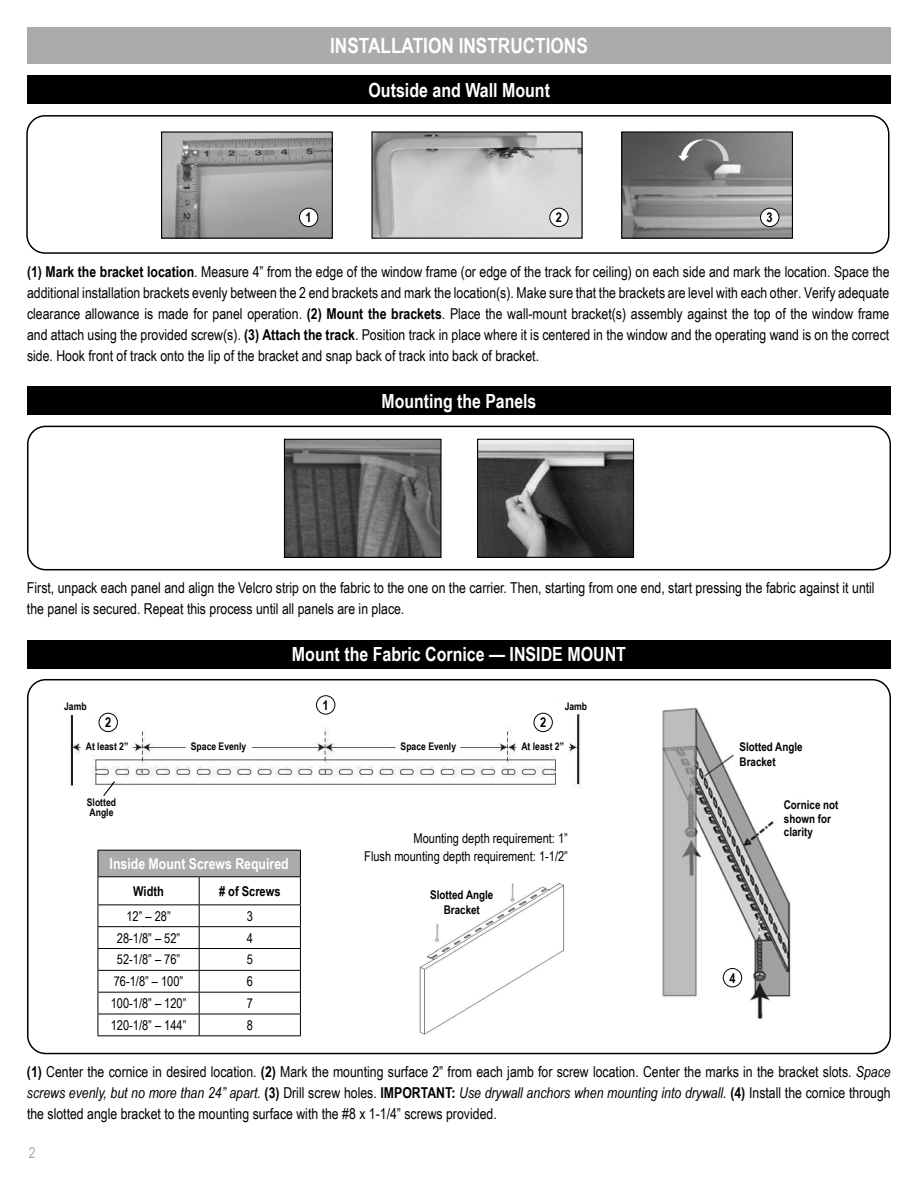
<style>
.page{position:relative;width:918px;height:1188px;background:#fff}
.page>*{position:absolute;margin:0;border:0;box-sizing:border-box;transform-origin:0 0}
.t1{font:700 21px "Arial Narrow";color:#fff}
.t2{font:700 19.5px "Arial Narrow";color:#fff}
.t3{font:15px/21px "Arial Narrow";color:#000;text-align:justify}
.t4{font:700 15px "Arial Narrow";color:#fff}
.t5{font:15px "Arial Narrow";color:#acacac}
.t6{font:13.5px/18px "Arial Narrow";color:#000;text-align:right}
.t7{font:700 13.5px "Arial Narrow";color:#000}
.t8{font:700 12px/15px "Arial Narrow";color:#000}
.t9{font:700 10.5px/10.5px "Arial Narrow";color:#000}
.s1{font-weight:700}
.s2{font-style:italic}
</style>
<div class="page">
<div style="left:27px;top:27px;width:864px;height:36px;background:#ababab"></div>
<div style="left:27px;top:387px;width:864px;height:28px;background:#000"></div>
<div style="left:27px;top:426px;width:864px;height:144px;border:2px solid #000;border-radius:18px"></div>
<div style="left:27px;top:640px;width:864px;height:28px;background:#000"></div>
<div style="left:27px;top:679px;width:864px;height:375px;border:2px solid #000;border-radius:18px"></div>
<div style="left:98px;top:850px;width:202px;height:27px;background:#ababab"></div>
<hr style="left:98px;top:926px;width:101px;height:1px;background:#000">
<hr style="left:199px;top:926px;width:102px;height:1px;background:#000">
<hr style="left:98px;top:948px;width:101px;height:1px;background:#000">
<hr style="left:199px;top:948px;width:102px;height:1px;background:#000">
<hr style="left:98px;top:970px;width:101px;height:1px;background:#000">
<hr style="left:199px;top:970px;width:102px;height:1px;background:#000">
<hr style="left:98px;top:992px;width:101px;height:1px;background:#000">
<hr style="left:199px;top:992px;width:102px;height:1px;background:#000">
<hr style="left:98px;top:1014px;width:101px;height:1px;background:#000">
<hr style="left:199px;top:1014px;width:102px;height:1px;background:#000">
<hr style="left:98px;top:1035px;width:101px;height:1px;background:#000">
<hr style="left:199px;top:1035px;width:102px;height:1px;background:#000">
<hr style="left:98px;top:850px;width:101px;height:1px;background:#000">
<hr style="left:199px;top:850px;width:102px;height:1px;background:#000">
<hr style="left:98px;top:876px;width:101px;height:1px;background:#000">
<svg style="left:98px;top:851px;width:1px;height:184px"></svg>
<hr style="left:199px;top:876px;width:102px;height:1px;background:#000">
<svg style="left:199px;top:877px;width:1px;height:158px"></svg>
<svg style="left:300px;top:851px;width:1px;height:184px"></svg>
<hr style="left:98px;top:904px;width:101px;height:1px;background:#000">
<hr style="left:199px;top:904px;width:102px;height:1px;background:#000">
<div style="left:26px;top:115px;width:863px;height:139px;border:2px solid #000;border-radius:18px"></div>
<div style="left:27px;top:76px;width:864px;height:28px;background:#000"></div>
<img style="left:479px;top:441px;width:153px;height:115px">
<div style="left:477px;top:439px;width:157px;height:119px;border:1px solid #000"></div>
<img style="left:286px;top:441px;width:154px;height:115px">
<div style="left:284px;top:439px;width:158px;height:119px;border:1px solid #000"></div>
<img style="left:70px;top:699px;width:512px;height:89px">
<svg style="left:102px;top:780px;width:14px;height:16px"></svg>
<img style="left:419px;top:883px;width:145px;height:152px">
<img style="left:662px;top:707px;width:129px;height:312px">
<img style="left:163px;top:133px;width:168px;height:104px">
<div style="left:161px;top:131px;width:172px;height:108px;border:1px solid #000"></div>
<img style="left:373px;top:133px;width:208px;height:104px">
<img style="left:623px;top:133px;width:168px;height:104px">
<div style="left:621px;top:131px;width:172px;height:108px;border:1px solid #000"></div>
<div style="left:299px;top:208px;width:19px;height:19px;background:#fff;border-radius:50%"></div>
<div style="left:299px;top:208px;width:19px;height:19px;border:1px solid #000;border-radius:50%"></div>
<div style="left:550px;top:208px;width:18px;height:19px;background:#fff;border-radius:50%"></div>
<div style="left:550px;top:208px;width:18px;height:19px;border:1px solid #000;border-radius:50%"></div>
<div style="left:761px;top:208px;width:18px;height:19px;background:#fff;border-radius:50%"></div>
<div style="left:760px;top:208px;width:19px;height:19px;border:1px solid #000;border-radius:50%"></div>
<div style="left:316px;top:696px;width:19px;height:18px;background:#fff;border-radius:50%"></div>
<div style="left:316px;top:696px;width:19px;height:18px;border:1px solid #000;border-radius:50%"></div>
<div style="left:534px;top:713px;width:18px;height:19px;background:#fff;border-radius:50%"></div>
<div style="left:534px;top:713px;width:19px;height:19px;border:1px solid #000;border-radius:50%"></div>
<div style="left:99px;top:713px;width:18px;height:19px;background:#fff;border-radius:50%"></div>
<div style="left:99px;top:713px;width:19px;height:19px;border:1px solid #000;border-radius:50%"></div>
<div style="left:723px;top:969px;width:19px;height:18px;background:#fff;border-radius:50%"></div>
<div style="left:723px;top:968px;width:19px;height:19px;border:1px solid #000;border-radius:50%"></div>
<h1 class="t1" style="left:330px;top:29px;width:259px">INSTALLATION INSTRUCTIONS</h1>
<h2 class="t2" style="left:368px;top:75px;width:183px">Outside and Wall Mount</h2>
<p class="t7" style="left:306px;top:207px;width:8px">1</p>
<p class="t7" style="left:556px;top:207px;width:8px">2</p>
<p class="t7" style="left:767px;top:207px;width:8px">3</p>
<p class="t3" style="left:27px;top:261px;width:864px"><span class="s1">(1) Mark the bracket location</span>. Measure 4” from the edge of the window frame (or edge of the track for ceiling) on each side and mark the location. Space the additional installation brackets evenly between the 2 end brackets and mark the location(s). Make sure that the brackets are level with each other. Verify adequate clearance allowance is made for panel operation. <span class="s1">(2) Mount the brackets</span>. Place the wall-mount bracket(s) assembly against the top of the window frame and attach using the provided screw(s). <span class="s1">(3) Attach the track</span>. Position track in place where it is centered in the window and the operating wand is on the correct side. Hook front of track onto the lip of the bracket and snap back of track into back of bracket.</p>
<h2 class="t2" style="left:382px;top:386px;width:156px">Mounting the Panels</h2>
<p class="t3" style="left:27px;top:577px;width:849px">First, unpack each panel and align the Velcro strip on the fabric to the one on the carrier. Then, starting from one end, start pressing the fabric against it until the panel is secured. Repeat this process until all panels are in place.</p>
<h2 class="t2" style="left:292px;top:640px;width:336px">Mount the Fabric Cornice — INSIDE MOUNT</h2>
<p class="t7" style="left:323px;top:695px;width:8px">1</p>
<p class="t9" style="left:64px;top:701px;width:24px">Jamb</p>
<p class="t9" style="left:565px;top:701px;width:24px">Jamb</p>
<p class="t9" style="left:86px;top:741px;width:44px">At least 2”</p>
<p class="t9" style="left:521px;top:741px;width:44px">At least 2”</p>
<p class="t7" style="left:105px;top:712px;width:8px">2</p>
<p class="t7" style="left:540px;top:712px;width:8px">2</p>
<p class="t9" style="left:191px;top:741px;width:57px">Space Evenly</p>
<p class="t9" style="left:401px;top:741px;width:57px">Space Evenly</p>
<p class="t9" style="left:87px;top:797px;width:31px">Slotted<br>Angle</p>
<p class="t4" style="left:110px;top:852px;width:181px">Inside Mount Screws Required</p>
<p class="t7" style="left:133px;top:881px;width:32px">Width</p>
<p class="t7" style="left:219px;top:881px;width:63px"># of Screws</p>
<p class="t6" style="left:126px;top:906px;width:46px">12” – 28”</p>
<p class="t6" style="left:247px;top:906px;width:8px">3</p>
<p class="t6" style="left:117px;top:928px;width:65px">28-1/8” – 52”</p>
<p class="t6" style="left:247px;top:928px;width:8px">4</p>
<p class="t6" style="left:117px;top:950px;width:65px">52-1/8” – 76”</p>
<p class="t6" style="left:247px;top:950px;width:8px">5</p>
<p class="t6" style="left:114px;top:972px;width:71px">76-1/8” – 100”</p>
<p class="t6" style="left:247px;top:972px;width:8px">6</p>
<p class="t6" style="left:111px;top:994px;width:77px">100-1/8” – 120”</p>
<p class="t6" style="left:247px;top:994px;width:8px">7</p>
<p class="t6" style="left:111px;top:1016px;width:77px">120-1/8” – 144”</p>
<p class="t6" style="left:247px;top:1016px;width:8px">8</p>
<p class="t6" style="left:364px;top:828px;width:205px">Mounting depth requirement: 1”<br>Flush mounting depth requirement: 1-1/2”</p>
<p class="t8" style="left:430px;top:887px;width:65px;text-align:center">Slotted Angle<br>Bracket</p>
<p class="t8" style="left:740px;top:739px;width:65px">Slotted Angle<br>Bracket</p>
<p class="t8" style="left:784px;top:798px;width:56px;line-height:13.5px">Cornice not shown for clarity</p>
<p class="t7" style="left:729px;top:968px;width:8px">4</p>
<p class="t3" style="left:27px;top:1061px;width:865px"><span class="s1">(1)</span> Center the cornice in desired location. <span class="s1">(2)</span> Mark the mounting surface 2” from each jamb for screw location. Center the marks in the bracket slots. <span class="s2">Space screws evenly, but no more than 24” apart.</span> <span class="s1">(3)</span> Drill screw holes. <span class="s1">IMPORTANT:</span> <span class="s2">Use drywall anchors when mounting into drywall.</span> <span class="s1">(4)</span> Install the cornice through the slotted angle bracket to the mounting surface with the #8 x 1-1/4” screws provided.</p>
<p class="t5" style="left:29px;top:1142px;width:8px">2</p>
</div>
